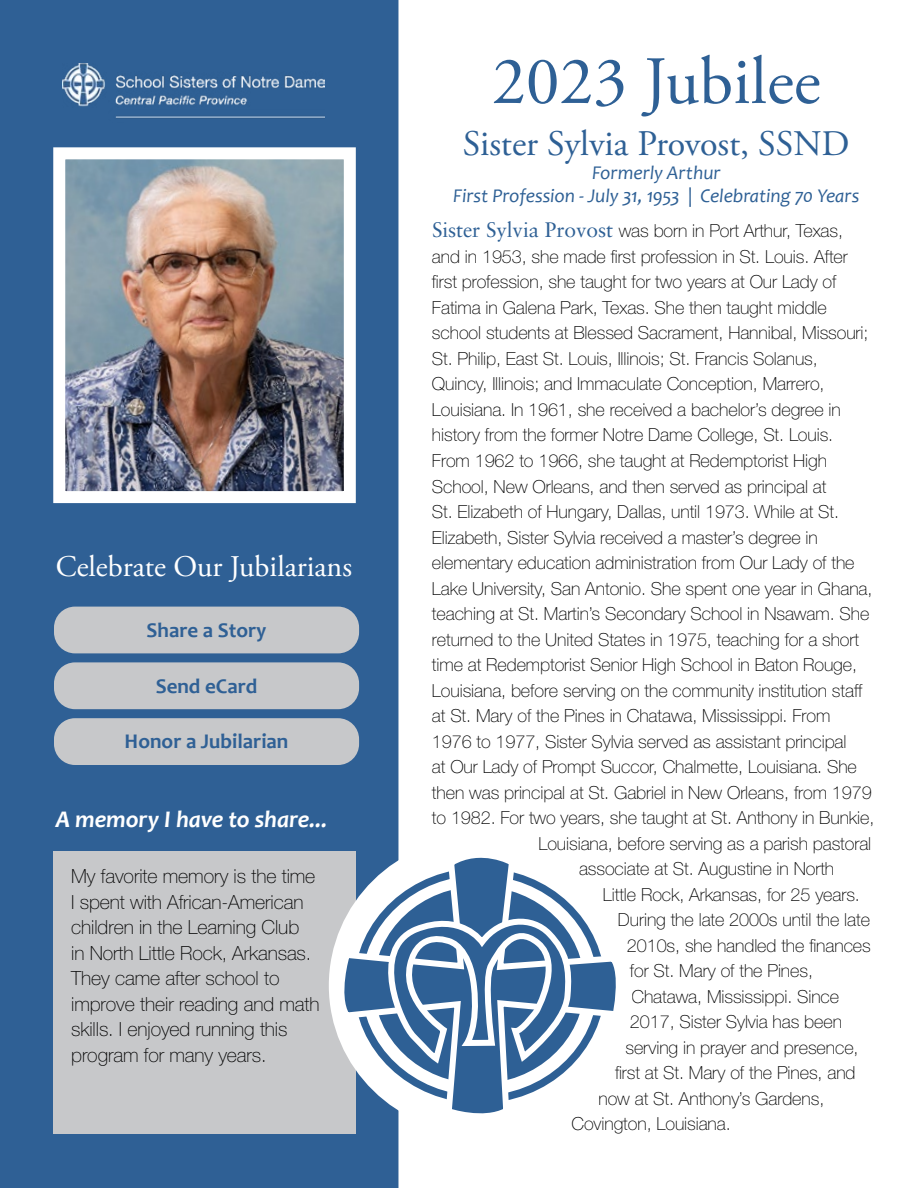
<style>
.page{position:relative;width:918px;height:1188px;background:#fff}
.page>*{position:absolute;margin:0;border:0;box-sizing:border-box;transform-origin:0 0}
.t1{font:67.5px "Adobe Garamond Pro";color:#2e6095}
.t2{font:36px "Adobe Garamond Pro";color:#2e6095}
.t3{font:30px "Adobe Garamond Pro";color:#fff}
.t4{font:italic 700 24px "Candara";letter-spacing:-.005em;color:#fff}
.t5{font:700 21px "Candara";color:#2f6095}
.t6{font:100 19.5px/25.5px "Helvetica Neue LT Std";letter-spacing:-.005em;color:#000}
.t7{font:italic 19.5px/23.4px "Candara";letter-spacing:-.005em;color:#2e6095;text-align:center}
.t8{font:100 18px "Helvetica Neue LT Std";letter-spacing:-.005em;color:#000}
.s1{font-family:"Sabon LT Pro";font-weight:400;font-size:21px;color:#2e6095}
</style>
<div class="page">
<div style="left:0;top:0;width:398px;height:1188px;background:#2f6095"></div>
<div style="left:53px;top:851px;width:303px;height:283px;background:#c7c8ca"></div>
<img style="left:66px;top:160px;width:277px;height:330px">
<div style="left:53px;top:147px;width:303px;height:356px;border:12px solid #fff"></div>
<svg style="left:329px;top:836px;width:6px;height:191px"></svg>
<svg style="left:335px;top:756px;width:281px;height:432px"></svg>
<svg style="left:362px;top:907px;width:214px;height:189px"></svg>
<div style="left:54px;top:607px;width:305px;height:46px;background:#c7c8ca;border-radius:21px"></div>
<div style="left:54px;top:662px;width:305px;height:47px;background:#c7c8ca;border-radius:21px"></div>
<div style="left:54px;top:718px;width:305px;height:47px;background:#c7c8ca;border-radius:21px"></div>
<img style="left:62px;top:63px;width:263px;height:59px">
<h3 class="t3" style="left:56px;top:549px;width:298px">Celebrate Our Jubilarians</h3>
<p class="t5" style="left:147px;top:617px;width:121px">Share a Story</p>
<p class="t5" style="left:156px;top:673px;width:103px">Send eCard</p>
<p class="t5" style="left:125px;top:729px;width:165px">Honor a Jubilarian</p>
<h3 class="t4" style="left:56px;top:805px;width:273px">A memory I have to share...</h3>
<p class="t6" style="left:71px;top:864px;width:250px">My favorite memory is the time<br>I spent with African-American children in the Learning Club<br>in North Little Rock, Arkansas.<br>They came after school to improve their reading and math skills. I enjoyed running this program for many years.</p>
<h1 class="t1" style="left:492px;top:41px;width:330px">2023 Jubilee</h1>
<h2 class="t2" style="left:463px;top:122px;width:388px">Sister Sylvia Provost, SSND</h2>
<p class="t7" style="left:453px;top:161px;width:408px">Formerly Arthur<br>First Profession - July 31, 1953 | Celebrating 70 Years</p>
<p class="t8" style="left:432px;top:221px;width:413px"><span class="s1">Sister Sylvia Provost</span> was born in Port Arthur, Texas,</p>
<p class="t8" style="left:432px;top:246px;width:417px">and in 1953, she made first profession in St. Louis. After</p>
<p class="t8" style="left:432px;top:272px;width:406px">first profession, she taught for two years at Our Lady of</p>
<p class="t8" style="left:432px;top:297px;width:396px">Fatima in Galena Park, Texas. She then taught middle</p>
<p class="t8" style="left:432px;top:323px;width:438px">school students at Blessed Sacrament, Hannibal, Missouri;</p>
<p class="t8" style="left:432px;top:348px;width:387px">St. Philip, East St. Louis, Illinois; St. Francis Solanus,</p>
<p class="t8" style="left:432px;top:374px;width:394px">Quincy, Illinois; and Immaculate Conception, Marrero,</p>
<p class="t8" style="left:432px;top:399px;width:410px">Louisiana. In 1961, she received a bachelor’s degree in</p>
<p class="t8" style="left:432px;top:425px;width:403px">history from the former Notre Dame College, St. Louis.</p>
<p class="t8" style="left:432px;top:450px;width:397px">From 1962 to 1966, she taught at Redemptorist High</p>
<p class="t8" style="left:432px;top:476px;width:396px">School, New Orleans, and then served as principal at</p>
<p class="t8" style="left:432px;top:501px;width:409px">St. Elizabeth of Hungary, Dallas, until 1973. While at St.</p>
<p class="t8" style="left:432px;top:527px;width:387px">Elizabeth, Sister Sylvia received a master’s degree in</p>
<p class="t8" style="left:432px;top:552px;width:424px">elementary education administration from Our Lady of the</p>
<p class="t8" style="left:432px;top:578px;width:442px">Lake University, San Antonio. She spent one year in Ghana,</p>
<p class="t8" style="left:432px;top:603px;width:439px">teaching at St. Martin’s Secondary School in Nsawam. She</p>
<p class="t8" style="left:432px;top:629px;width:429px">returned to the United States in 1975, teaching for a short</p>
<p class="t8" style="left:432px;top:654px;width:427px">time at Redemptorist Senior High School in Baton Rouge,</p>
<p class="t8" style="left:432px;top:680px;width:432px">Louisiana, before serving on the community institution staff</p>
<p class="t8" style="left:432px;top:705px;width:400px">at St. Mary of the Pines in Chatawa, Mississippi. From</p>
<p class="t8" style="left:432px;top:731px;width:416px">1976 to 1977, Sister Sylvia served as assistant principal</p>
<p class="t8" style="left:432px;top:756px;width:426px">at Our Lady of Prompt Succor, Chalmette, Louisiana. She</p>
<p class="t8" style="left:432px;top:782px;width:441px">then was principal at St. Gabriel in New Orleans, from 1979</p>
<p class="t8" style="left:432px;top:807px;width:444px">to 1982. For two years, she taught at St. Anthony in Bunkie,</p>
<p class="t8" style="left:539px;top:833px;width:334px">Louisiana, before serving as a parish pastoral</p>
<p class="t8" style="left:579px;top:858px;width:257px">associate at St. Augustine in North</p>
<p class="t8" style="left:603px;top:884px;width:258px">Little Rock, Arkansas, for 25 years.</p>
<p class="t8" style="left:618px;top:909px;width:254px">During the late 2000s until the late</p>
<p class="t8" style="left:627px;top:935px;width:245px">2010s, she handled the finances</p>
<p class="t8" style="left:630px;top:960px;width:185px">for St. Mary of the Pines,</p>
<p class="t8" style="left:631px;top:986px;width:209px">Chatawa, Mississippi. Since</p>
<p class="t8" style="left:630px;top:1011px;width:214px">2017, Sister Sylvia has been</p>
<p class="t8" style="left:625px;top:1037px;width:235px">serving in prayer and presence,</p>
<p class="t8" style="left:615px;top:1062px;width:242px">first at St. Mary of the Pines, and</p>
<p class="t8" style="left:598px;top:1088px;width:227px">now at St. Anthony’s Gardens,</p>
<p class="t8" style="left:571px;top:1113px;width:161px">Covington, Louisiana.</p>
</div>
